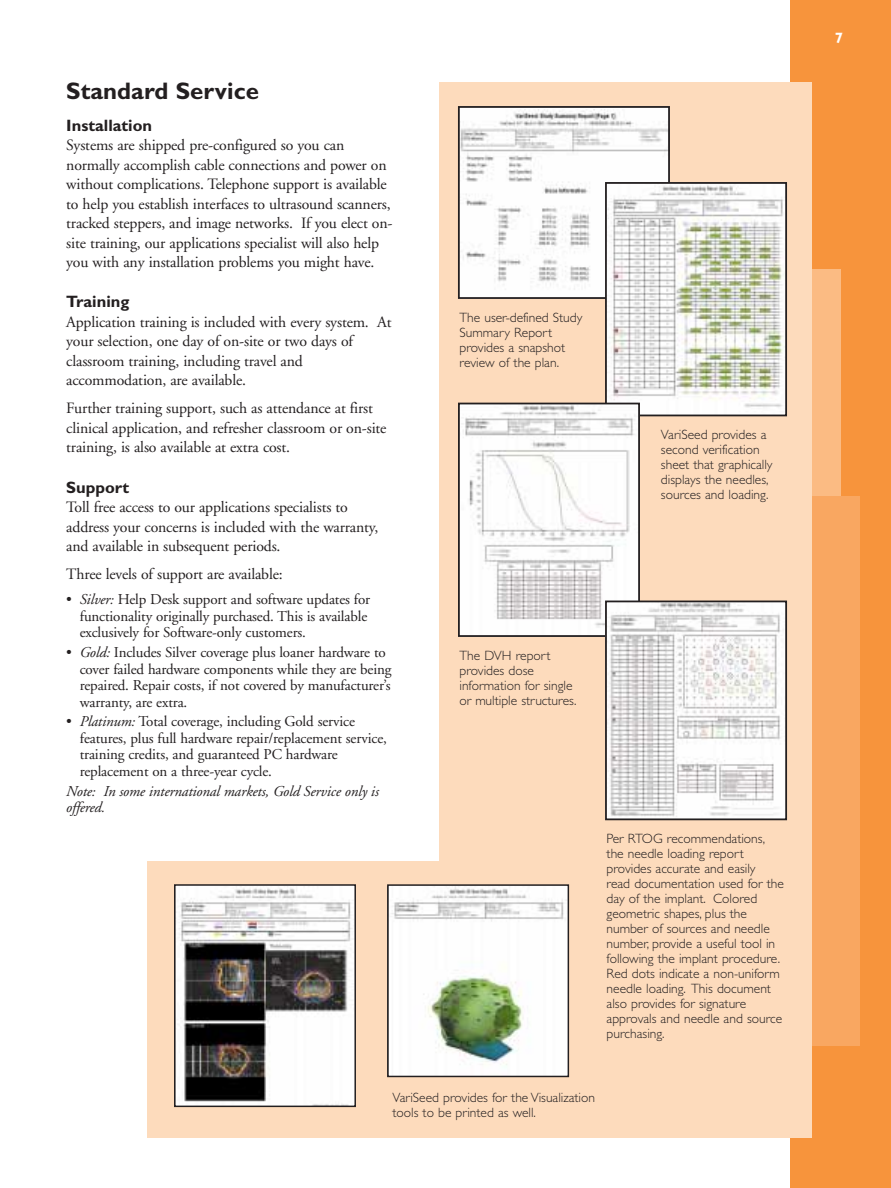
<style>
.page{position:relative;width:891px;height:1188px;background:#fff}
.page>*{position:absolute;margin:0;border:0;box-sizing:border-box;transform-origin:0 0}
.t1{font:700 24px "Gill Sans";color:#231f20}
.t2{font:700 16.5px "Gill Sans";color:#231f20}
.t3{font:15.75px/19.5px "Adobe Garamond";letter-spacing:-.01em;color:#231f20}
.t4{font:15px/16.5px "Adobe Garamond";letter-spacing:-.01em;color:#231f20}
.t5{font:italic 15px/16.5px "Adobe Garamond";letter-spacing:-.01em;color:#231f20}
.t6{font:700 15px "Gill Sans";color:#fff}
.t7{font:300 13.5px/15px "Gill Sans";color:#231f20}
.s1{font-style:italic}
</style>
<div class="page">
<div style="left:790px;top:0;width:101px;height:1188px;background:#f7943c"></div>
<div style="left:461px;top:270px;width:379px;height:698px;background:#fbbb83"></div>
<div style="left:739px;top:496px;width:121px;height:550px;background:#f9a761"></div>
<div style="left:147px;top:862px;width:664px;height:276px;background:#fddbbc"></div>
<div style="left:439px;top:82px;width:372px;height:836px;background:#fddbbc"></div>
<img style="left:461px;top:110px;width:206px;height:186px">
<div style="left:458px;top:106px;width:212px;height:193px;border:2px solid #231f20"></div>
<img style="left:177px;top:887px;width:176px;height:217px">
<div style="left:174px;top:884px;width:182px;height:223px;border:2px solid #231f20"></div>
<img style="left:608px;top:185px;width:176px;height:228px">
<div style="left:605px;top:182px;width:182px;height:234px;border:2px solid #231f20"></div>
<img style="left:461px;top:406px;width:176px;height:228px">
<div style="left:458px;top:403px;width:182px;height:234px;border:2px solid #231f20"></div>
<img style="left:390px;top:887px;width:176px;height:187px">
<div style="left:387px;top:884px;width:182px;height:193px;border:2px solid #231f20"></div>
<img style="left:608px;top:604px;width:176px;height:213px">
<div style="left:605px;top:601px;width:182px;height:219px;border:2px solid #231f20"></div>
<h1 class="t1" style="left:66px;top:83px;width:194px">Standard Service</h1>
<p class="t2" style="left:66px;top:119px;width:87px">Installation</p>
<p class="t3" style="left:66px;top:137px;width:328px">Systems are shipped pre-configured so you can normally accomplish cable connections and power on without complications. Telephone support is available to help you establish interfaces to ultrasound scanners, tracked steppers, and image networks. If you elect on&shy;site training, our applications specialist will also help you with any installation problems you might have.</p>
<p class="t2" style="left:66px;top:296px;width:65px">Training</p>
<p class="t3" style="left:66px;top:313px;width:327px">Application training is included with every system. At your selection, one day of on-site or two days of classroom training, including travel and accommodation, are available.</p>
<p class="t3" style="left:66px;top:400px;width:322px">Further training support, such as attendance at first clinical application, and refresher classroom or on-site training, is also available at extra cost.</p>
<p class="t2" style="left:66px;top:481px;width:65px">Support</p>
<p class="t3" style="left:66px;top:499px;width:313px">Toll free access to our applications specialists to address your concerns is included with the warranty, and available in subsequent periods.</p>
<p class="t3" style="left:66px;top:566px;width:218px">Three levels of support are available:</p>
<p class="t4" style="left:80px;top:593px;width:292px;text-indent:-14px">• <span class="s1">Silver:</span> Help Desk support and software updates for functionality originally purchased. This is available exclusively for Software-only customers.</p>
<p class="t4" style="left:80px;top:645px;width:313px;text-indent:-14px">• <span class="s1">Gold:</span> Includes Silver coverage plus loaner hardware to cover failed hardware components while they are being repaired. Repair costs, if not covered by manufacturer’s warranty, are extra.</p>
<p class="t4" style="left:80px;top:715px;width:309px;text-indent:-14px">• <span class="s1">Platinum:</span> Total coverage, including Gold service features, plus full hardware repair/replacement service, training credits, and guaranteed PC hardware replacement on a three-year cycle.</p>
<p class="t5" style="left:66px;top:784px;width:314px">Note: In some international markets, Gold Service only is offered.</p>
<p class="t7" style="left:460px;top:311px;width:124px">The user-defined Study<br>Summary Report provides a snapshot review of the plan.</p>
<p class="t7" style="left:661px;top:429px;width:113px">VariSeed provides a second verification sheet that graphically displays the needles, sources and loading.</p>
<p class="t7" style="left:460px;top:649px;width:118px">The DVH report provides dose information for single or multiple structures.</p>
<p class="t7" style="left:607px;top:832px;width:179px">Per RTOG recommendations, the needle loading report provides accurate and easily<br>read documentation used for the day of the implant. Colored geometric shapes, plus the number of sources and needle number, provide a useful tool in following the implant procedure.<br>Red dots indicate a non-uniform needle loading. This document also provides for signature approvals and needle and source purchasing.</p>
<p class="t7" style="left:392px;top:1091px;width:204px">VariSeed provides for the Visualization tools to be printed as well.</p>
<p class="t6" style="left:835px;top:33px;width:10px">7</p>
</div>
